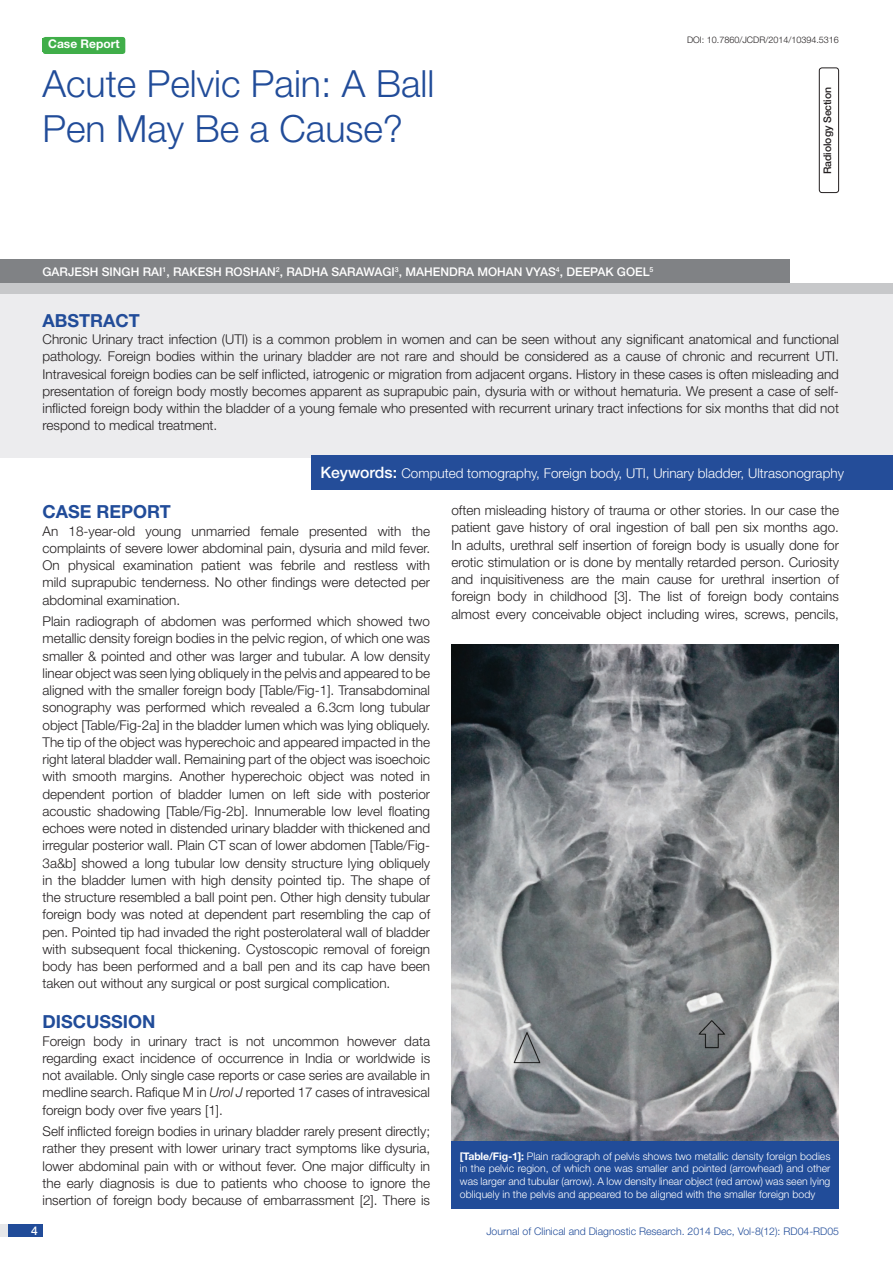
<style>
.page{position:relative;width:893px;height:1263px;background:#fff}
.page>*{position:absolute;margin:0;border:0;box-sizing:border-box;transform-origin:0 0}
.t1{font:300 37.5px/45px "Helvetica Neue";color:#214c99}
.Level_1{font:700 18px "Helvetica Neue";color:#214c99}
.Abstract_head{font:700 18px "Helvetica Neue";color:#214c99}
.Body_text{font:300 13.5px/17.2px "Helvetica Neue";color:#231f20;text-align:justify}
.Abstract_text{font:300 13.5px/17.2px "Helvetica Neue";color:#231f20;text-align:justify}
.t2{font:300 13.5px "Helvetica Neue";color:#fff}
.Author{font:500 12px "Helvetica Neue";color:#fff}
.t3{font:700 12px "Helvetica Neue";color:#fff}
.Table_text{font:300 10.5px/12.6px "Helvetica Neue";color:#fff;text-align:justify}
.t4{font:300 10.5px "Helvetica Neue";color:#214c99}
.con_particulars{font:500 10.5px "Helvetica Neue";letter-spacing:-.01em;color:#231f20}
.DOI{font:300 9px "Helvetica Neue";color:#231f20}
.s1{color:#244d99}
.s2{font-weight:500;font-size:15.75px}
.s3{font-style:italic}
.s4{font-weight:700}
</style>
<div class="page">
<div style="left:0;top:1224px;width:43px;height:13px;background:#e6e7e9"></div>
<div style="left:8px;top:1224px;width:35px;height:13px;background:#214c99"></div>
<div style="left:43px;top:37px;width:82px;height:17px;background:#40ae49;border-radius:3px"></div>
<div style="left:0;top:283px;width:893px;height:12px;background:#c7c8ca"></div>
<div style="left:819px;top:67px;width:20px;height:126px;border:1px solid #231f20;border-radius:3px"></div>
<div style="left:0;top:259px;width:789px;height:24px;background:#808285"></div>
<div style="left:0;top:295px;width:893px;height:163px;background:#ececee"></div>
<div style="left:312px;top:455px;width:581px;height:35px;background:#244d99"></div>
<div style="left:451px;top:1140px;width:388px;height:69px;background:#214c99"></div>
<img style="left:451px;top:644px;width:387px;height:496px">
<p class="t3" style="left:48px;top:37px;width:73px">CASE REPORT</p>
<p class="t1" style="left:43px;top:60px;width:393px">Acute Pelvic Pain: A Ball<br>Pen May Be a Cause?</p>
<p class="DOI" style="left:687px;top:35px;width:153px">DOI: 10.7860/JCDR/2014/10394.5316</p>
<p class="con_particulars" style="left:821px;top:174px;width:88px;rotate:-90deg">RADIOLOGY SECTION</p>
<p class="Author" style="left:43px;top:265px;width:612px">GARJESH SING H RAI<sup>1</sup>, RAKESH ROSHAN<sup>2</sup>, RADHA SARAWAG I<sup>3</sup>, MAHENDRA MOHAN VYAS<sup>4</sup>, DEEPAK GOEL<sup>5</sup></p>
<p class="Abstract_head" style="left:43px;top:309px;width:98px">ABST<span class="s1">RAC</span>T</p>
<p class="Abstract_text" style="left:43px;top:330px;width:798px">Chronic Urinary tract infection (UTI) is a common problem in women and can be seen without any significant anatomical and functional pathology. Foreign bodies within the urinary bladder are not rare and should be considered as a cause of chronic and recurrent UTI.<br>Intravesical foreign bodies can be self inflicted, iatrogenic or migration from adjacent organs. History in these cases is often misleading and presentation of foreign body mostly becomes apparent as suprapubic pain, dysuria with or without hematuria. We present a case of self&shy;inflicted foreign body within the bladder of a young female who presented with recurrent urinary tract infections for six months that did not respond to medical treatment.</p>
<p class="t2" style="left:320px;top:464px;width:525px"><span class="s2">KEYWORDS:</span> Computed tomography, Foreign body, UTI, Urinary bladder, Ultrasonography</p>
<p class="Body_text" style="left:451px;top:501px;width:389px">often misleading history of trauma or other stories. In our case the patient gave history of oral ingestion of ball pen six months ago.<br>In adults, urethral self insertion of foreign body is usually done for erotic stimulation or is done by mentally retarded person. Curiosity and inquisitiveness are the main cause for urethral insertion of foreign body in childhood [3]. The list of foreign body contains almost every conceivable object including wires, screws, pencils,</p>
<p class="Level_1" style="left:43px;top:501px;width:130px">CASE REPORT</p>
<p class="Body_text" style="left:43px;top:522px;width:389px">An 18-year-old young unmarried female presented with the complaints of severe lower abdominal pain, dysuria and mild fever.<br>On physical examination patient was febrile and restless with mild suprapubic tenderness. No other findings were detected per abdominal examination.</p>
<p class="Body_text" style="left:43px;top:612px;width:389px">Plain radiograph of abdomen was performed which showed two metallic density foreign bodies in the pelvic region, of which one was smaller &amp; pointed and other was larger and tubular. A low density linear object was seen lying obliquely in the pelvis and appeared to be aligned with the smaller foreign body [Table/Fig-1]. Transabdominal sonography was performed which revealed a 6.3cm long tubular object [Table/Fig-2a] in the bladder lumen which was lying obliquely.<br>The tip of the object was hyperechoic and appeared impacted in the right lateral bladder wall. Remaining part of the object was isoechoic with smooth margins. Another hyperechoic object was noted in dependent portion of bladder lumen on left side with posterior acoustic shadowing [Table/Fig-2b]. Innumerable low level floating echoes were noted in distended urinary bladder with thickened and irregular posterior wall. Plain CT scan of lower abdomen [Table/Fig-3a&amp;b] showed a long tubular low density structure lying obliquely in the bladder lumen with high density pointed tip. The shape of the structure resembled a ball point pen. Other high density tubular foreign body was noted at dependent part resembling the cap of pen. Pointed tip had invaded the right posterolateral wall of bladder with subsequent focal thickening. Cystoscopic removal of foreign body has been performed and a ball pen and its cap have been taken out without any surgical or post surgical complication.</p>
<p class="Level_1" style="left:43px;top:1011px;width:115px">DISCUSSION</p>
<p class="Body_text" style="left:43px;top:1032px;width:389px">Foreign body in urinary tract is not uncommon however data regarding exact incidence of occurrence in India or worldwide is not available. Only single case reports or case series are available in medline search. Rafique M in <span class="s3">Urol J</span> reported 17 cases of intravesical foreign body over five years [1].</p>
<p class="Body_text" style="left:43px;top:1122px;width:389px">Self inflicted foreign bodies in urinary bladder rarely present directly; rather they present with lower urinary tract symptoms like dysuria, lower abdominal pain with or without fever. One major difficulty in the early diagnosis is due to patients who choose to ignore the insertion of foreign body because of embarrassment [2]. There is</p>
<p class="Table_text" style="left:460px;top:1149px;width:372px"><span class="s4">[TABLE/FIG-1]:</span> Plain radiograph of pelvis shows two metallic density foreign bodies in the pelvic region, of which one was smaller and pointed (arrowhead) and other was larger and tubular (arrow). A low density linear object (red arrow) was seen lying obliquely in the pelvis and appeared to be aligned with the smaller foreign body</p>
<p class="Author" style="left:31px;top:1223px;width:8px">4</p>
<p class="t4" style="left:486px;top:1225px;width:354px">Journal of Clinical and Diagnostic Research. 2014 Dec, Vol-8(12): RD04-RD05</p>
</div>
